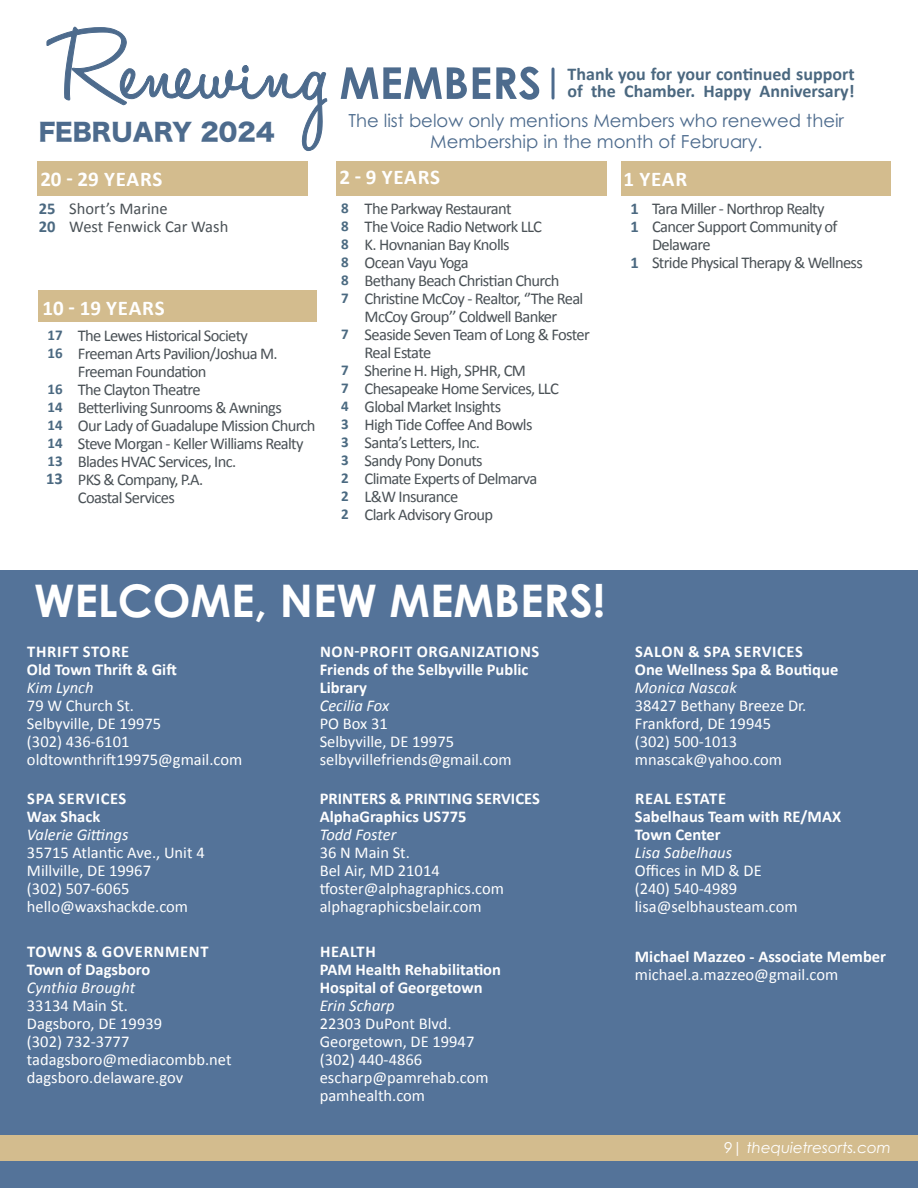
<style>
.page{position:relative;width:918px;height:1188px;background:#fff}
.page>*{position:absolute;margin:0;border:0;box-sizing:border-box;transform-origin:0 0}
.t1{font:700 45px "Century Gothic Pro";color:#fff}
.t2{font:24px "Hira Kaku Std N W8";color:#4d6b8d}
.t3{font:700 21px "Calibri";letter-spacing:.03em;color:#fff}
.t4{font:18px/21.6px "Century Gothic Pro";color:#4d6b8d;text-align:center}
.t5{font:700 18px/16.5px "Calibri";color:#4b6880}
.t6{font:16.5px/18px "Calibri";letter-spacing:-.04em;color:#4a5156}
.t7{font:16.5px/18px "Calibri";color:#fff}
.t8{font:700 16.5px/18px "Calibri";color:#fff}
.t9{font:italic 16.5px "Calibri";color:#fff}
.t10{font:16.5px/18px "Calibri";color:#4a5156}
.t11{font:700 16.5px/18px "Calibri";letter-spacing:.025em;color:#fff}
.t12{font:700 16.5px/18px "Calibri";color:#4b6981}
.t13{font:italic 15px "Century Gothic Pro";color:#fff}
.t14{font:700 15px/18px "Calibri";color:#4b6a81;text-align:justify}
.t15{font:700 15px/18px "Calibri";color:#4b6981}
.s1{color:#fff}
</style>
<div class="page">
<div style="left:0;top:570px;width:918px;height:618px;background:#547399"></div>
<div style="left:38px;top:161px;width:270px;height:35px;background:#d3bc8e"></div>
<div style="left:38px;top:291px;width:279px;height:31px;background:#d3bc8e"></div>
<svg style="left:47px;top:27px;width:280px;height:124px"></svg>
<svg style="left:341px;top:67px;width:198px;height:33px"></svg>
<hr style="left:552px;top:69px;width:3px;height:29px;background:#4d6b8d">
<div style="left:337px;top:161px;width:270px;height:35px;background:#d3bc8e"></div>
<div style="left:0;top:1136px;width:918px;height:25px;background:#d3bc8e"></div>
<div style="left:621px;top:161px;width:270px;height:35px;background:#d3bc8e"></div>
<p class="t5" style="left:568px;top:66px;width:289px">Thank you for your continued suppor<span class="s1">t </span>of the Chamber. Happy Anniversary!</p>
<h2 class="t2" style="left:39px;top:119px;width:237px">FEBRUARY 2024</h2>
<p class="t4" style="left:348px;top:109px;width:497px">The list below only mentions Members who renewed their<br>Membership in the month of February.</p>
<p class="t3" style="left:40px;top:164px;width:124px">20 - 29 YEARS</p>
<p class="t12" style="left:39px;top:199px;width:18px">25<br>20</p>
<p class="t10" style="left:69px;top:199px;width:161px">Short’s Marine<br>West Fenwick Car Wash</p>
<p class="t3" style="left:43px;top:293px;width:124px">10 - 19 YEARS</p>
<p class="t15" style="left:48px;top:325px;width:17px">17<br>16</p>
<p class="t15" style="left:48px;top:379px;width:17px;text-align:justify">16<br>14<br>14<br>14<br>13</p>
<p class="t12" style="left:46px;top:469px;width:18px">13</p>
<p class="t6" style="left:78px;top:326px;width:239px">The Lewes Historical Society<br>Freeman Arts Pavilion/Joshua M.<br>Freeman Foundation<br>The Clayton Theatre<br>Betterliving Sunrooms &amp; Awnings<br>Our Lady of Guadalupe Mission Church<br>Steve Morgan - Keller Williams Realty<br>Blades HVAC Services, Inc.<br>PKS &amp; Company, P.A.<br>Coastal Services</p>
<p class="t3" style="left:339px;top:163px;width:102px">2 - 9 YEARS</p>
<p class="t14" style="left:341px;top:199px;width:9px">8<br>8<br>8<br>8<br>8<br>7</p>
<p class="t14" style="left:341px;top:325px;width:9px">7</p>
<p class="t14" style="left:341px;top:361px;width:9px">7<br>7<br>4<br>3<br>3<br>3<br>2<br>2<br>2</p>
<p class="t6" style="left:365px;top:199px;width:227px">The Parkway Restaurant<br>The Voice Radio Network LLC<br>K. Hovnanian Bay Knolls<br>Ocean Vayu Yoga<br>Bethany Beach Christian Church<br>Christine McCoy - Realtor, ‘’The Real<br>McCoy Group’’ Coldwell Banker<br>Seaside Seven Team of Long &amp; Foster<br>Real Estate<br>Sherine H. High, SPHR, CM<br>Chesapeake Home Services, LLC<br>Global Market Insights<br>High Tide Coffee And Bowls<br>Santa’s Letters, Inc.<br>Sandy Pony Donuts<br>Climate Experts of Delmarva<br>L&amp;W Insurance<br>Clark Advisory Group</p>
<p class="t3" style="left:624px;top:164px;width:65px">1 YEAR</p>
<p class="t12" style="left:631px;top:199px;width:10px">1<br>1</p>
<p class="t12" style="left:631px;top:253px;width:10px">1</p>
<p class="t6" style="left:652px;top:199px;width:212px">Tara Miller - Northrop Realty<br>Cancer Support Community of<br>Delaware<br>Stride Physical Therapy &amp; Wellness</p>
<h1 class="t1" style="left:34px;top:573px;width:573px">WELCOME, NEW MEMBERS!</h1>
<p class="t8" style="left:27px;top:642px;width:151px">THRIFT STORE<br>Old Town Thrift &amp; Gift</p>
<p class="t9" style="left:27px;top:676px;width:68px">Kim Lynch</p>
<p class="t7" style="left:27px;top:696px;width:217px">79 W Church St.<br>Selbyville, DE 19975<br>(302) 436-6101 oldtownthrift19975@gmail.com</p>
<p class="t11" style="left:27px;top:789px;width:101px">SPA SERVICES<br>Wax Shack</p>
<p class="t9" style="left:27px;top:823px;width:103px">Valerie Gittings</p>
<p class="t7" style="left:27px;top:843px;width:179px">35715 Atlantic Ave., Unit 4<br>Millville, DE 19967<br>(302) 507-6065 hello@waxshackde.com</p>
<p class="t8" style="left:27px;top:942px;width:183px">TOWNS &amp; GOVERNMENT<br>Town of Dagsboro</p>
<p class="t9" style="left:27px;top:976px;width:110px">Cynthia Brought</p>
<p class="t7" style="left:27px;top:996px;width:206px">33134 Main St.<br>Dagsboro, DE 19939<br>(302) 732-3777 tadagsboro@mediacombb.net dagsboro.delaware.gov</p>
<p class="t8" style="left:320px;top:642px;width:221px">NON-PROFIT ORGANIZATIONS<br>Friends of the Selbyville Public<br>Library</p>
<p class="t9" style="left:320px;top:694px;width:71px">Cecilia Fox</p>
<p class="t7" style="left:320px;top:714px;width:194px">PO Box 31<br>Selbyville, DE 19975 selbyvillefriends@gmail.com</p>
<p class="t8" style="left:320px;top:789px;width:222px">PRINTERS &amp; PRINTING SERVICES<br>AlphaGraphics US775</p>
<p class="t9" style="left:320px;top:823px;width:78px">Todd Foster</p>
<p class="t7" style="left:320px;top:843px;width:186px">36 N Main St.<br>Bel Air, MD 21014 tfoster@alphagraphics.com alphagraphicsbelair.com</p>
<p class="t8" style="left:320px;top:942px;width:183px">HEALTH<br>PAM Health Rehabilitation<br>Hospital of Georgetown</p>
<p class="t9" style="left:320px;top:994px;width:76px">Erin Scharp</p>
<p class="t7" style="left:320px;top:1014px;width:171px">22303 DuPont Blvd.<br>Georgetown, DE 19947 (302) 440-4866 escharp@pamrehab.com pamhealth.com</p>
<p class="t8" style="left:635px;top:642px;width:205px">SALON &amp; SPA SERVICES<br>One Wellness Spa &amp; Boutique</p>
<p class="t9" style="left:635px;top:676px;width:104px">Monica Nascak</p>
<p class="t7" style="left:635px;top:696px;width:173px">38427 Bethany Breeze Dr.<br>Frankford, DE 19945 (302) 500-1013 mnascak@yahoo.com</p>
<p class="t8" style="left:635px;top:789px;width:208px">REAL ESTATE<br>Sabelhaus Team with RE/MAX<br>Town Center</p>
<p class="t9" style="left:635px;top:841px;width:99px">Lisa Sabelhaus</p>
<p class="t7" style="left:635px;top:861px;width:164px">Offices in MD &amp; DE (240) 540-4989 lisa@selbhausteam.com</p>
<p class="t8" style="left:635px;top:947px;width:253px">Michael Mazzeo - Associate Member</p>
<p class="t7" style="left:635px;top:965px;width:205px">michael.a.mazzeo@gmail.com</p>
<p class="t13" style="left:724px;top:1139px;width:168px">9| thequietresorts.com</p>
</div>
